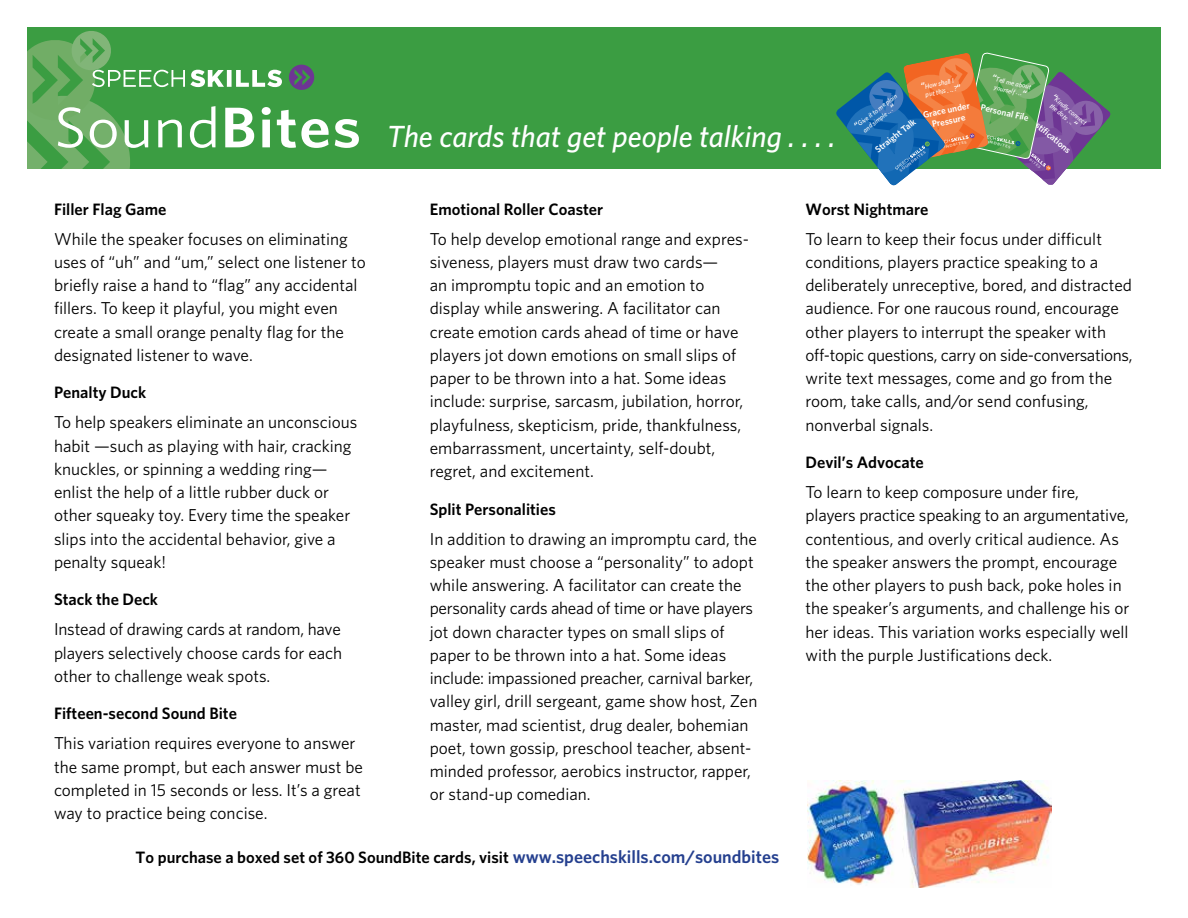
<style>
.page{position:relative;width:1188px;height:918px;background:#fff}
.page>*{position:absolute;margin:0;border:0;box-sizing:border-box;transform-origin:0 0}
.t1{font:italic 500 30.6px "Whitney";color:#fff}
.t2{font:17.25px/23.2px "Whitney";color:#000}
.t3{font:600 16.5px "Whitney";color:#000}
.t4{font:600 9px/10.9px "Whitney";color:#fff;text-align:center}
.t5{font:italic 500 6.75px/8.2px "Whitney";color:#fff;text-align:center}
.t6{font:600 3.75px "Whitney";color:#ccbede;scale:1.25 1}
.t7{font:600 3.75px "Whitney";color:#d8ebd9;scale:1.25 1}
.t8{font:600 3.75px "Whitney";color:#fdd4b9;scale:1.25 1}
.t9{font:600 3.75px "Whitney";color:#ccd2eb;scale:1.25 1}
.s1{font-weight:600;font-size:9px}
.s2{font-weight:400;font-style:normal;font-size:57.45px}
.s3{font-weight:600;font-style:normal;font-size:57.45px}
.s4{color:#3b9d42}
.s5{font-size:18px;color:#25408f}
</style>
<div class="page">
<div style="left:27px;top:27px;width:1134px;height:141px;background:#3b9d42"></div>
<svg style="left:289px;top:64px;width:26px;height:26px"></svg>
<svg style="left:27px;top:31px;width:255px;height:137px"></svg>
<img style="left:807px;top:780px;width:245px;height:108px">
<svg style="left:835px;top:52px;width:276px;height:134px"></svg>
<p class="t5" style="left:923px;top:83px;width:37px;text-align:left;text-indent:-3px;rotate:-12deg"><span class="s1">“</span>How shall I put this . . . ?<span class="s1">“</span></p>
<p class="t5" style="left:853px;top:124px;width:54px;rotate:-38deg"><span class="s1">“</span>Give it to me plain and simple . . .<span class="s1">“</span></p>
<h1 class="t1" style="left:54px;top:116px;width:783px"><span class="s2">Sound</span><span class="s3">Bites</span> The cards that get people talking . . . .</h1>
<p class="t4" style="left:922px;top:109px;width:49px;rotate:-12deg">Grace under<br>Pressure</p>
<p class="t4" style="left:873px;top:146px;width:50px;rotate:-38deg">Straight Talk</p>
<p class="t9" style="left:899px;top:169px;width:27px;rotate:-38deg">SOUNDBITES</p>
<p class="t8" style="left:935px;top:146px;width:27px;rotate:-12deg">SOUNDBITES</p>
<p class="t5" style="left:997px;top:75px;width:38px;rotate:13deg">Tell me about</p>
<p class="t5" style="left:995px;top:83px;width:34px;rotate:13deg">yourself ...<span class="s1">“</span></p>
<p class="t5" style="left:1056px;top:93px;width:45px;rotate:40deg"><span class="s1">“</span>Kindly connect the dots . . .<span class="s1">“</span></p>
<p class="t4" style="left:982px;top:101px;width:51px;rotate:13deg">Personal File</p>
<p class="t7" style="left:980px;top:137px;width:27px;rotate:13deg"><span class="s4">SO</span>UNDBITES</p>
<p class="t4" style="left:1034px;top:114px;width:53px;rotate:40deg">Justifi cations</p>
<p class="t6" style="left:1017px;top:145px;width:27px;rotate:40deg">SOUNDBITES</p>
<p class="t3" style="left:54px;top:198px;width:114px">Filler Flag Game</p>
<p class="t2" style="left:54px;top:227px;width:313px">While the speaker focuses on eliminating uses of “uh” and “um,” select one listener to briefly raise a hand to “flag” any accidental fillers. To keep it playful, you might even create a small orange penalty flag for the designated listener to wave.</p>
<p class="t3" style="left:54px;top:382px;width:94px">Penalty Duck</p>
<p class="t2" style="left:54px;top:410px;width:305px">To help speakers eliminate an unconscious habit —such as playing with hair, cracking knuckles, or spinning a wedding ring— enlist the help of a little rubber duck or other squeaky toy. Every time the speaker slips into the accidental behavior, give a penalty squeak!</p>
<p class="t3" style="left:54px;top:589px;width:106px">Stack the Deck</p>
<p class="t2" style="left:54px;top:617px;width:290px;text-align:justify">Instead of drawing cards at random, have players selectively choose cards for each other to challenge weak spots.</p>
<p class="t3" style="left:54px;top:703px;width:184px">Fifteen-second Sound Bite</p>
<p class="t2" style="left:54px;top:731px;width:310px">This variation requires everyone to answer the same prompt, but each answer must be completed in 15 seconds or less. It’s a great way to practice being concise.</p>
<p class="t3" style="left:430px;top:198px;width:175px">Emotional Roller Coaster</p>
<p class="t2" style="left:430px;top:227px;width:321px">To help develop emotional range and expres&shy;siveness, players must draw two cards—<br>an impromptu topic and an emotion to display while answering. A facilitator can create emotion cards ahead of time or have players jot down emotions on small slips of paper to be thrown into a hat. Some ideas include: surprise, sarcasm, jubilation, horror, playfulness, skepticism, pride, thankfulness, embarrassment, uncertainty, self-doubt, regret, and excitement.</p>
<p class="t3" style="left:430px;top:498px;width:128px">Split Personalities</p>
<p class="t2" style="left:430px;top:527px;width:329px">In addition to drawing an impromptu card, the speaker must choose a “personality” to adopt while answering. A facilitator can create the personality cards ahead of time or have players jot down character types on small slips of paper to be thrown into a hat. Some ideas include: impassioned preacher, carnival barker, valley girl, drill sergeant, game show host, Zen master, mad scientist, drug dealer, bohemian poet, town gossip, preschool teacher, absent&shy;minded professor, aerobics instructor, rapper, or stand-up comedian.</p>
<p class="t3" style="left:136px;top:846px;width:645px">To purchase a boxed set of 360 SoundBite cards, visit <span class="s5">www.speechskills.com/soundbites</span></p>
<p class="t3" style="left:806px;top:198px;width:125px">Worst Nightmare</p>
<p class="t2" style="left:806px;top:227px;width:328px">To learn to keep their focus under difficult conditions, players practice speaking to a deliberately unreceptive, bored, and distracted audience. For one raucous round, encourage other players to interrupt the speaker with off-topic questions, carry on side-conversations, write text messages, come and go from the room, take calls, and/or send confusing, nonverbal signals.</p>
<p class="t3" style="left:806px;top:451px;width:120px">Devil’s Advocate</p>
<p class="t2" style="left:806px;top:480px;width:325px">To learn to keep composure under fire, players practice speaking to an argumentative, contentious, and overly critical audience. As the speaker answers the prompt, encourage the other players to push back, poke holes in the speaker’s arguments, and challenge his or her ideas. This variation works especially well with the purple Justifications deck.</p>
</div>
